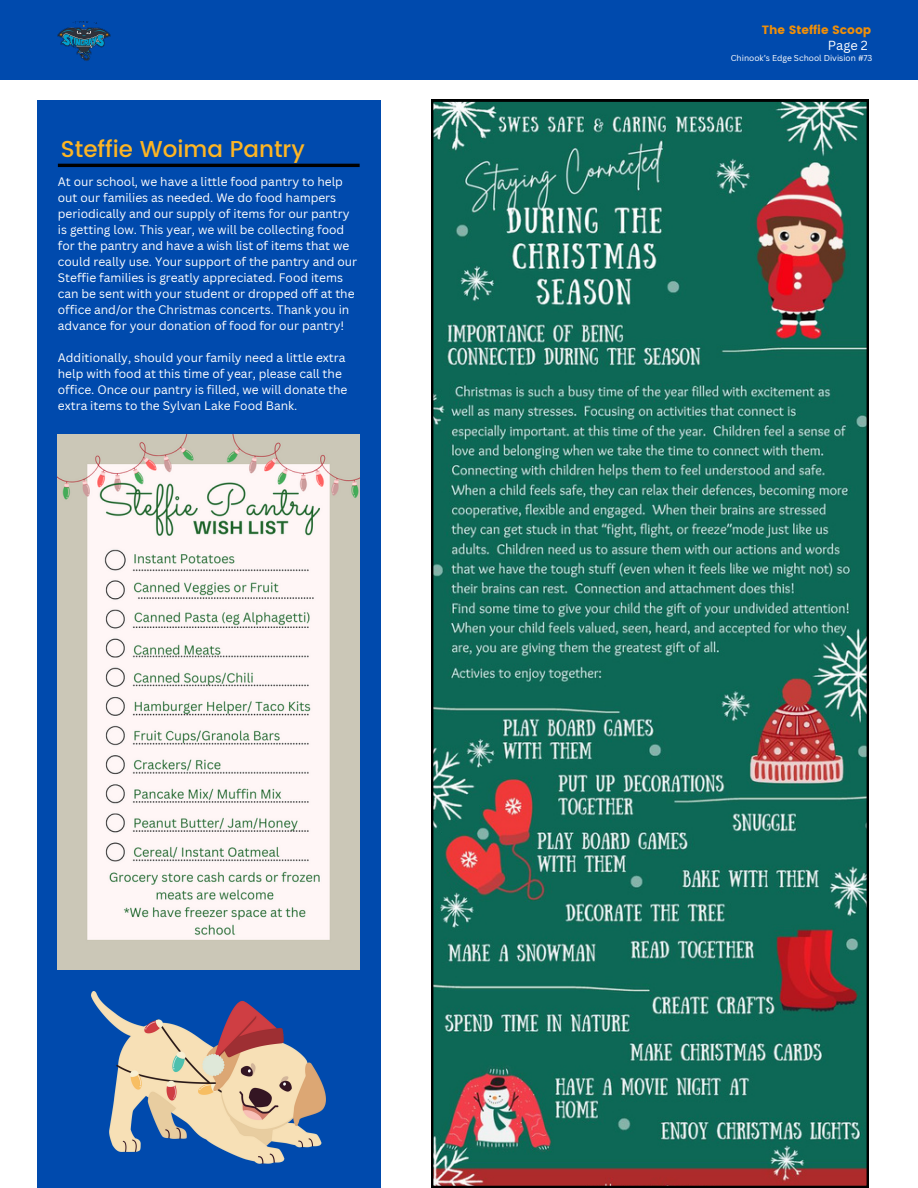
<style>
.page{position:relative;width:918px;height:1188px;background:#fff}
.page>*{position:absolute;margin:0;border:0;box-sizing:border-box;transform-origin:0 0}
.t1{font:500 22.95px "Poppins";color:#fdb523}
.t2{font:12.75px "Canva Sans";color:#fff}
.t3{font:12px/16px "Canva Sans";color:#fff}
.t4{font:12px "Poppins";color:#f08f08}
.t5{font:8.4px "Canva Sans";color:#fff}
</style>
<div class="page">
<div style="left:37px;top:100px;width:343px;height:1088px;background:#004aad"></div>
<div style="left:0;top:0;width:918px;height:80px;background:#004aad"></div>
<img style="left:57px;top:21px;width:54px;height:40px">
<hr style="left:58px;top:164px;width:302px;height:3px;background:#000">
<img style="left:58px;top:434px;width:301px;height:536px">
<img style="left:91px;top:991px;width:234px;height:173px">
<svg style="left:431px;top:100px;width:438px;height:1088px"></svg>
<p class="t1" style="left:61px;top:136px;width:245px">Steffie Woima Pantry</p>
<p class="t3" style="left:58px;top:174px;width:301px">At our school, we have a little food pantry to help out our families as needed. We do food hampers periodically and our supply of items for our pantry is getting low. This year, we will be collecting food for the pantry and have a wish list of items that we could really use. Your support of the pantry and our Steffie families is greatly appreciated. Food items can be sent with your student or dropped off at the office and/or the Christmas concerts. Thank you in advance for your donation of food for our pantry!</p>
<p class="t3" style="left:58px;top:350px;width:291px">Additionally, should your family need a little extra help with food at this time of year, please call the office. Once our pantry is filled, we will donate the extra items to the Sylvan Lake Food Bank.</p>
<p class="t4" style="left:762px;top:23px;width:111px">The Steffie Scoop</p>
<p class="t2" style="left:828px;top:37px;width:42px">Page 2</p>
<p class="t5" style="left:731px;top:52px;width:143px">Chinook’s Edge School Division #73</p>
</div>
